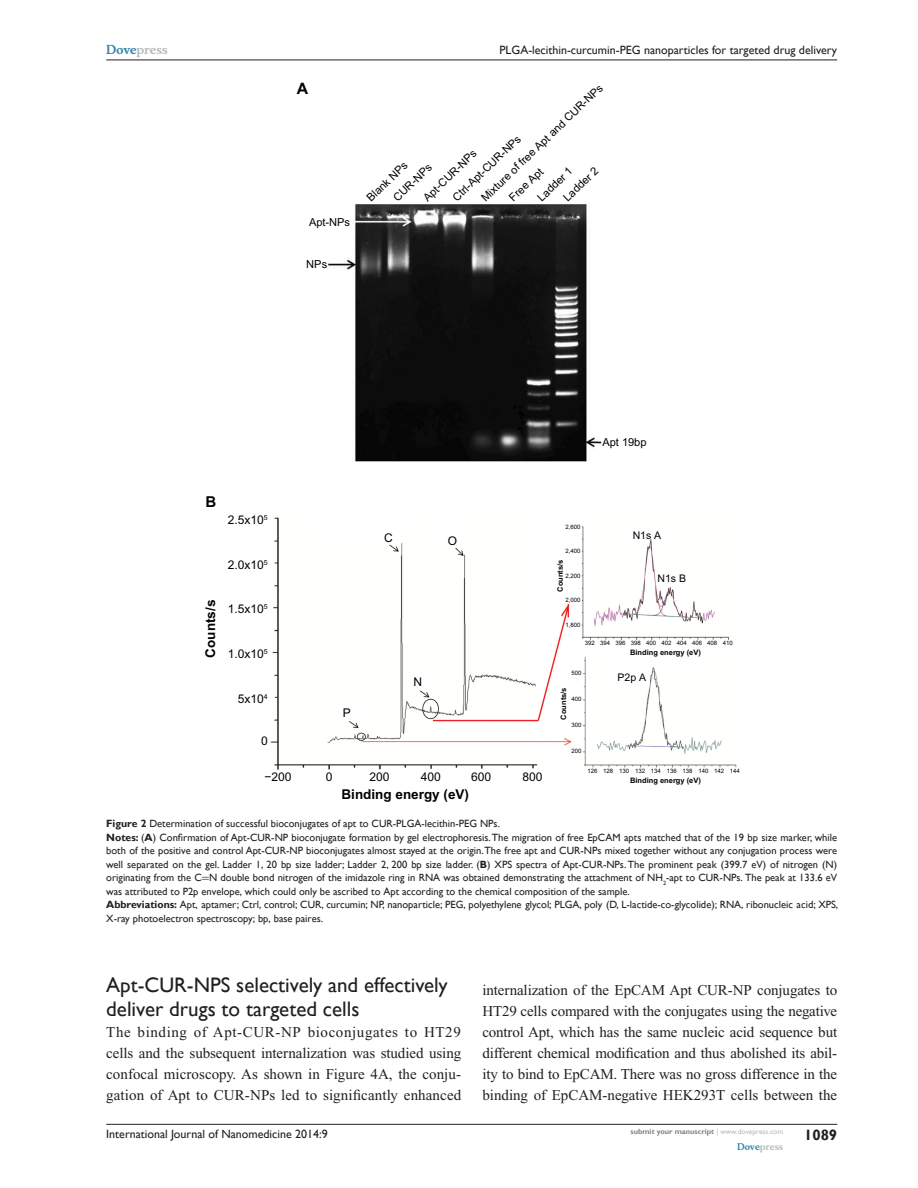
<style>
.page{position:relative;width:918px;height:1188px;background:#fff}
.page>*{position:absolute;margin:0;border:0;box-sizing:border-box;transform-origin:0 0}
.t1{font:21px/24px "Gill Sans";color:#231f20}
.t2{font:700 15.75px "Arial";color:#000}
.TxF{font:15px/21px "Times New Roman";color:#231f20;text-align:justify}
.t3{font:700 15px "Gill Sans";color:#231f20}
.t4{font:700 15px "Arial";color:#000}
.t5{font:700 13.5px "Arial";color:#000}
.t6{font:12px "Gill Sans";color:#231f20}
.t7{font:12px "Arial";color:#000}
.t8{font:700 12px "Musee";color:#b8b9bc}
.t9{font:11.1px/18.5px "Arial";color:#000}
.FC{font:10.5px/13.5px "Gill Sans";color:#231f20;text-align:justify}
.t10{font:10.5px "Arial";color:#000}
.t11{font:700 9px "Musee";color:#b8b9bc}
.t12{font:700 7.5px "Arial";color:#000}
.t13{font:700 7.5px "Gill Sans";color:#808285}
.t14{font:6px "Arial";color:#000}
.s1{color:#3485ae}
.s2{font-weight:700}
.s3{font-weight:400;color:#b8b9bc}
</style>
<div class="page">
<hr style="left:106px;top:1124px;width:731px;height:1px;background:#231f20">
<hr style="left:106px;top:60px;width:731px;height:1px;background:#231f20">
<img style="left:271px;top:517px;width:465px;height:252px">
<img style="left:327px;top:204px;width:275px;height:258px">
<p class="t8" style="left:106px;top:43px;width:63px"><span class="s1">Dove</span>press</p>
<p class="t2" style="left:297px;top:80px;width:13px">A</p>
<p class="t9" style="left:309px;top:213px;width:43px">Apt-NPs</p>
<p class="t9" style="left:306px;top:255px;width:22px">NPs</p>
<p class="t6" style="left:499px;top:43px;width:15px">PLGA</p>
<p class="t6" style="left:528px;top:43px;width:310px">-lecithin-curcumin-PEG nanoparticles for targeted drug delivery</p>
<p class="t9" style="left:477px;top:193px;width:165px;rotate:-44deg">Mixture of free Apt and CUR-NPs</p>
<p class="t9" style="left:433px;top:177px;width:91px;line-height:20.2px;text-indent:-21px;rotate:-44deg">Apt-CUR-NPs<br>Ctrl-Apt-CUR-NPs</p>
<p class="t9" style="left:376px;top:179px;width:50px;text-indent:-19px;rotate:-44deg">Blank NPs<br>CUR-NPs</p>
<p class="t9" style="left:559px;top:193px;width:45px;rotate:-44deg">Ladder 2</p>
<p class="t9" style="left:519px;top:178px;width:45px;line-height:19.6px;text-indent:-20px;rotate:-44deg">Free Apt<br>Ladder 1</p>
<p class="t9" style="left:602px;top:433px;width:46px">Apt 19bp</p>
<p class="t4" style="left:206px;top:493px;width:12px">B</p>
<p class="t5" style="left:202px;top:658px;width:59px;rotate:-90deg">Counts/s</p>
<p class="t7" style="left:228px;top:513px;width:41px">2.5x10<sup>5</sup></p>
<p class="t7" style="left:228px;top:558px;width:41px">2.0x10<sup>5</sup></p>
<p class="t7" style="left:228px;top:602px;width:41px">1.5x10<sup>5</sup></p>
<p class="t7" style="left:228px;top:647px;width:41px">1.0x10<sup>5</sup></p>
<p class="t7" style="left:238px;top:692px;width:31px">5x10<sup>4</sup></p>
<p class="t7" style="left:261px;top:734px;width:8px">0</p>
<p class="t7" style="left:343px;top:706px;width:10px">P</p>
<p class="t14" style="left:565px;top:523px;width:17px">2,600</p>
<p class="t7" style="left:384px;top:531px;width:10px">C</p>
<p class="t10" style="left:633px;top:529px;width:30px">N1s A</p>
<p class="t7" style="left:448px;top:534px;width:11px">O</p>
<p class="t14" style="left:565px;top:548px;width:17px">2,400</p>
<p class="t12" style="left:556px;top:592px;width:34px;rotate:-90deg">Counts/s</p>
<p class="t14" style="left:565px;top:572px;width:17px">2,200</p>
<p class="t14" style="left:565px;top:597px;width:17px">2,000</p>
<p class="t14" style="left:565px;top:621px;width:17px">1,800</p>
<p class="t10" style="left:657px;top:573px;width:30px">N1s B</p>
<p class="t14" style="left:585px;top:640px;width:149px">392 394 396 398 400 402 404 406 408 410</p>
<p class="t12" style="left:630px;top:648px;width:72px">Binding energy (eV)</p>
<p class="t14" style="left:571px;top:670px;width:12px">500</p>
<p class="t7" style="left:413px;top:675px;width:10px">N</p>
<p class="t10" style="left:618px;top:671px;width:30px">P2p A</p>
<p class="t12" style="left:559px;top:720px;width:34px;rotate:-90deg">Counts/s</p>
<p class="t14" style="left:571px;top:696px;width:12px">400</p>
<p class="t14" style="left:571px;top:721px;width:12px">300</p>
<p class="t14" style="left:571px;top:748px;width:12px">200</p>
<p class="t7" style="left:264px;top:770px;width:29px">−200</p>
<p class="t7" style="left:326px;top:770px;width:8px">0</p>
<p class="t7" style="left:369px;top:770px;width:22px">200</p>
<p class="t7" style="left:421px;top:770px;width:22px">400</p>
<p class="t7" style="left:471px;top:770px;width:22px">600</p>
<p class="t7" style="left:522px;top:770px;width:22px">800</p>
<p class="t5" style="left:342px;top:786px;width:129px">Binding energy (eV)</p>
<p class="t14" style="left:587px;top:767px;width:12px">126</p>
<p class="t14" style="left:603px;top:767px;width:138px">128 130 132 134 136 138 140 142 144</p>
<p class="t12" style="left:630px;top:776px;width:72px">Binding energy (eV)</p>
<p class="FC" style="left:106px;top:817px;width:303px"><span class="s2">Figure 2</span> Determination of successful bioconjugates of apt to CUR-PLGA</p>
<p class="FC" style="left:421px;top:817px;width:80px">-lecithin-PEG NPs.</p>
<p class="FC" style="left:106px;top:831px;width:732px"><span class="s2">Notes:</span> (<span class="s2">A</span>) Confirmation of Apt-CUR-NP bioconjugate formation by gel electrophoresis. The migration of free EpCAM apts matched that of the 19 bp size marker, while both of the positive and control Apt-CUR-NP bioconjugates almost stayed at the origin. The free apt and CUR-NPs mixed together without any conjugation process were well separated on the gel. Ladder 1, 20 bp size ladder; Ladder 2, 200 bp size ladder. (<span class="s2">B</span>) XPS spectra of Apt-CUR-NPs. The prominent peak (399.7 eV) of nitrogen (N) originating from the C N double bond nitrogen of the imidazole ring in RNA was obtained demonstrating the attachment of NH<sub>2</sub>-apt to CUR-NPs. The peak at 133.6 eV was attributed to P2p envelope, which could only be ascribed to Apt according to the chemical composition of the sample.</p>
<p class="FC" style="left:106px;top:898px;width:461px"><span class="s2">Abbreviations:</span> Apt, aptamer; Ctrl, control; CUR, curcumin; NP, nanoparticle; PEG, polyethylene glycol; PLGA</p>
<p class="FC" style="left:580px;top:898px;width:260px">, poly (D, L-lactide-co-glycolide); RNA, ribonucleic acid; XPS,</p>
<p class="FC" style="left:106px;top:912px;width:218px">X-ray photoelectron spectroscopy; bp, base paires.</p>
<h2 class="t1" style="left:106px;top:973px;width:343px">Apt-CUR-NPS selectively and effectively deliver drugs to targeted cells</h2>
<p class="TxF" style="left:106px;top:1021px;width:357px">The binding of Apt-CUR-NP bioconjugates to HT29 cells and the subsequent internalization was studied using confocal microscopy. As shown in Figure 4A, the conju&shy;gation of Apt to CUR-NPs led to significantly enhanced</p>
<p class="TxF" style="left:482px;top:980px;width:356px">internalization of the EpCAM Apt CUR-NP conjugates to HT29 cells compared with the conjugates using the negative control Apt, which has the same nucleic acid sequence but different chemical modification and thus abolished its abil&shy;ity to bind to EpCAM. There was no gross difference in the binding of EpCAM-negative HEK293T cells between the</p>
<p class="t6" style="left:106px;top:1127px;width:223px">International Journal of Nanomedicine 2014:9</p>
<p class="t13" style="left:631px;top:1127px;width:154px">submit your manuscript <span class="s3">| www.dovepress.com</span></p>
<p class="t11" style="left:737px;top:1141px;width:48px"><span class="s1">Dove</span>press</p>
<h3 class="t3" style="left:804px;top:1126px;width:35px">1089</h3>
</div>
